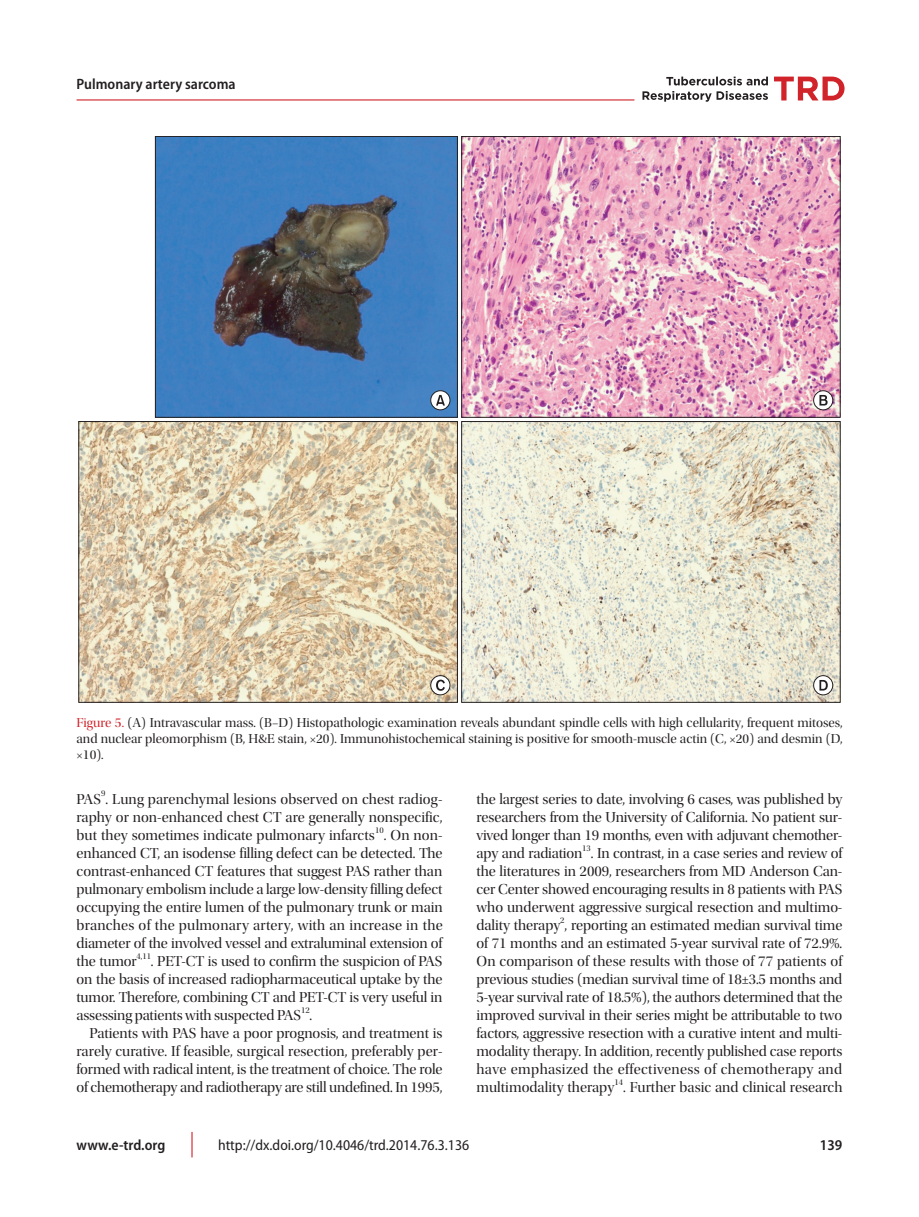
<style>
.page{position:relative;width:919px;height:1217px;background:#fff}
.page>*{position:absolute;margin:0;border:0;box-sizing:border-box;transform-origin:0 0}
.본문{font:15px/18px "Utopia Std Disp";letter-spacing:-.005em;color:#231f20;text-align:justify}
.t1{font:semi-condensed 15px "Myriad Pro";color:#231f20}
.t2{font:600 semi-condensed 15px "Myriad Pro";color:#231f20}
.그림제목{font:13.5px/16.2px "Utopia Std Disp";color:#231f20;text-align:justify}
.본문-2{font:8.7px "Utopia Std Disp";letter-spacing:-.01em;color:#231f20}
.s1{color:#d1232a}
</style>
<div class="page">
<svg style="left:774px;top:77px;width:70px;height:23px"></svg>
<svg style="left:642px;top:91px;width:125px;height:11px"></svg>
<svg style="left:666px;top:77px;width:101px;height:8px"></svg>
<hr style="left:77px;top:99px;width:557px;height:1px;background:#d1232a">
<svg style="left:191px;top:1131px;width:1px;height:26px"></svg>
<img style="left:78px;top:136px;width:762px;height:566px">
<svg style="left:430px;top:390px;width:20px;height:20px"></svg>
<div style="left:430px;top:390px;width:20px;height:20px;border:1px solid #231f20;border-radius:50%"></div>
<svg style="left:436px;top:395px;width:9px;height:10px"></svg>
<svg style="left:813px;top:390px;width:19px;height:20px"></svg>
<div style="left:813px;top:390px;width:19px;height:20px;border:1px solid #231f20;border-radius:50%"></div>
<svg style="left:819px;top:395px;width:8px;height:10px"></svg>
<svg style="left:430px;top:675px;width:20px;height:19px"></svg>
<div style="left:430px;top:675px;width:20px;height:20px;border:1px solid #231f20;border-radius:50%"></div>
<svg style="left:436px;top:679px;width:9px;height:11px"></svg>
<svg style="left:813px;top:675px;width:19px;height:19px"></svg>
<div style="left:813px;top:675px;width:19px;height:20px;border:1px solid #231f20;border-radius:50%"></div>
<svg style="left:819px;top:679px;width:8px;height:11px"></svg>
<p class="t2" style="left:77px;top:75px;width:160px">Pulmonary artery sarcoma</p>
<p class="그림제목" style="left:77px;top:714px;width:767px"><span class="s1">Figure 5.</span> (A) Intravascular mass. (B−D) Histopathologic examination reveals abundant spindle cells with high cellularity, frequent mitoses, and nuclear pleomorphism (B, H&amp;E stain, ×20). Immunohistochemical staining is positive for smooth-muscle actin (C, ×20) and desmin (D, ×10).</p>
<p class="본문-2" style="left:101px;top:788px;width:6px">9</p>
<p class="본문" style="left:77px;top:807px;width:367px">raphy or non-enhanced chest CT are generally nonspecific, but they sometimes indicate pulmonary infarcts</p>
<p class="본문" style="left:77px;top:789px;width:367px">PAS . Lung parenchymal lesions observed on chest radiog-</p>
<p class="본문-2" style="left:375px;top:824px;width:10px">10</p>
<p class="본문" style="left:77px;top:825px;width:367px;text-indent:307px">. On non&shy;enhanced CT, an isodense filling defect can be detected. The contrast-enhanced CT features that suggest PAS rather than pulmonary embolism include a large low-density filling defect occupying the entire lumen of the pulmonary trunk or main branches of the pulmonary artery, with an increase in the diameter of the involved vessel and extraluminal extension of the tumor</p>
<p class="본문-2" style="left:137px;top:950px;width:16px">4,11</p>
<p class="본문" style="left:77px;top:951px;width:367px;text-indent:74px">. PET-CT is used to confirm the suspicion of PAS on the basis of increased radiopharmaceutical uptake by the tumor. Therefore, combining CT and PET-CT is very useful in assessing patients with suspected PAS</p>
<p class="본문-2" style="left:301px;top:1004px;width:10px">12</p>
<p class="본문" style="left:309px;top:1005px;width:4px">.</p>
<p class="본문" style="left:77px;top:1023px;width:367px;text-indent:13px">Patients with PAS have a poor prognosis, and treatment is rarely curative. If feasible, surgical resection, preferably per&shy;formed with radical intent, is the treatment of choice. The role of chemotherapy and radiotherapy are still undefined. In 1995,</p>
<p class="본문" style="left:476px;top:789px;width:367px">the largest series to date, involving 6 cases, was published by researchers from the University of California. No patient sur&shy;vived longer than 19 months, even with adjuvant chemother&shy;apy and radiation</p>
<p class="본문-2" style="left:582px;top:842px;width:10px">13</p>
<p class="본문" style="left:476px;top:843px;width:367px;text-indent:114px">. In contrast, in a case series and review of the literatures in 2009, researchers from MD Anderson Can&shy;cer Center showed encouraging results in 8 patients with PAS who underwent aggressive surgical resection and multimo&shy;dality therapy , reporting an estimated median survival time</p>
<p class="본문-2" style="left:560px;top:914px;width:6px">2</p>
<p class="본문" style="left:476px;top:933px;width:367px">of 71 months and an estimated 5-year survival rate of 72.9%.<br>On comparison of these results with those of 77 patients of previous studies (median survival time of 18±3.5 months and 5-year survival rate of 18.5%), the authors determined that the improved survival in their series might be attributable to two factors, aggressive resection with a curative intent and multi&shy;modality therapy. In addition, recently published case reports have emphasized the effectiveness of chemotherapy and multimodality therapy</p>
<p class="본문-2" style="left:614px;top:1076px;width:10px">14</p>
<p class="본문" style="left:623px;top:1077px;width:221px">. Further basic and clinical research</p>
<p class="t2" style="left:77px;top:1134px;width:90px">www.e-trd.org</p>
<p class="t1" style="left:218px;top:1135px;width:253px">http://dx.doi.org/10.4046/trd.2014.76.3.136</p>
<p class="t2" style="left:819px;top:1134px;width:24px">139</p>
</div>
